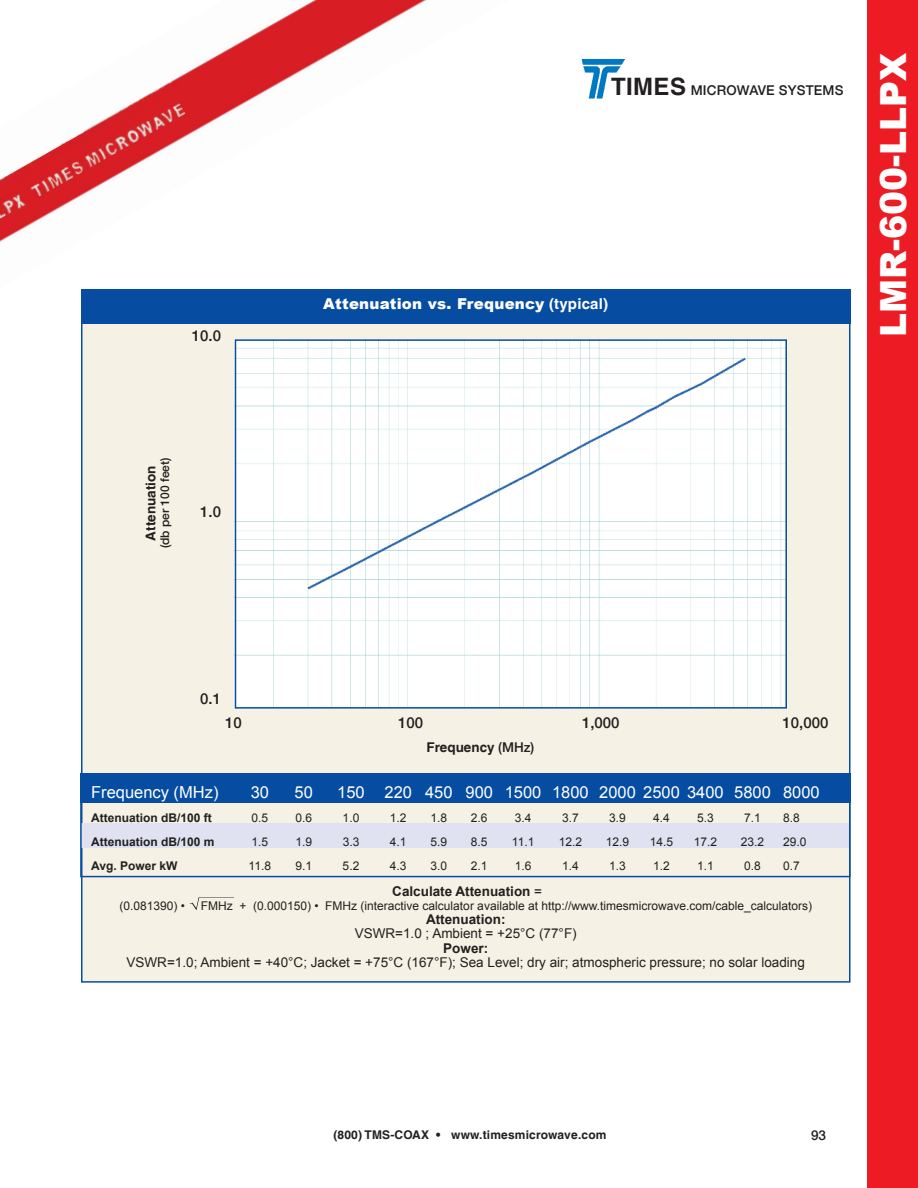
<style>
.page{position:relative;width:918px;height:1188px;background:#fff}
.page>*{position:absolute;margin:0;border:0;box-sizing:border-box;transform-origin:0 0}
.t1{font:900 36px "Arial";color:#fff}
.t2{font:16.5px "Arial";color:#fff}
.t3{font:900 15px "Arial";letter-spacing:.015em;color:#fff}
.t4{font:500 15px "Helvetica Neue LT";color:#221f1f}
.t5{font:13.5px "Arial";color:#221f1f}
.t6{font:700 13.5px "Arial";color:#221f1f}
.t7{font:700 13.5px "Helvetica LT";color:#221f1f}
.t8{font:500 13.5px "Helvetica Neue LT";letter-spacing:.015em;color:#221f1f}
.t9{font:12px "Arial";color:#221f1f}
.t10{font:700 12px "Arial";color:#221f1f}
.t11{font:700 12px "Helvetica LT";letter-spacing:.015em;color:#221f1f}
.t12{font:500 12px "Helvetica Neue LT";color:#221f1f}
.s1{font-family:"Helvetica LT";font-weight:700;font-size:24px}
.s2{font-family:"Helvetica LT";font-weight:700}
.s3{font-family:"Helvetica Neue LT";font-weight:500}
.s4{font-weight:400}
</style>
<div class="page">
<img style="left:582px;top:59px;width:43px;height:39px">
<img style="left:0;top:0;width:427px;height:243px">
<div style="left:867px;top:0;width:51px;height:1188px;background:#ed1c24"></div>
<div style="left:81px;top:320px;width:770px;height:663px;background:#f5f2e5;border:2px solid #064da1"></div>
<div style="left:81px;top:289px;width:770px;height:35px;background:#064da1"></div>
<div style="left:80px;top:823px;width:770px;height:25px;background:#e0e2f1"></div>
<div style="left:80px;top:773px;width:771px;height:30px;background:#064da1"></div>
<div style="left:80px;top:774px;width:771px;height:103px;border:2px solid #064da1"></div>
<img style="left:238px;top:342px;width:546px;height:364px">
<div style="left:235px;top:339px;width:552px;height:370px;border:2px solid #064da1"></div>
<svg style="left:190px;top:897px;width:43px;height:13px"></svg>
<p class="t4" style="left:192px;top:330px;width:31px">10.0</p>
<p class="t7" style="left:146px;top:541px;width:76px;rotate:-90deg">Attenuation</p>
<p class="t12" style="left:160px;top:548px;width:92px;rotate:-90deg">(db per 100 feet)</p>
<p class="t4" style="left:200px;top:506px;width:22px">1.0</p>
<p class="t8" style="left:611px;top:82px;width:234px"><span class="s1">TIMES</span> MICROWAVE SYSTEMS</p>
<p class="t3" style="left:323px;top:298px;width:286px">Attenuation vs. Frequency <span class="s2">(typical)</span></p>
<h1 class="t1" style="left:880px;top:337px;width:286px;rotate:-90deg">LMR-600-LLPX</h1>
<p class="t4" style="left:200px;top:693px;width:22px">0.1</p>
<p class="t4" style="left:225px;top:717px;width:18px">10</p>
<p class="t4" style="left:398px;top:717px;width:27px">100</p>
<p class="t4" style="left:582px;top:717px;width:39px">1,000</p>
<p class="t4" style="left:783px;top:717px;width:47px">10,000</p>
<p class="t7" style="left:426px;top:742px;width:109px">Frequency <span class="s3">(MHz)</span></p>
<h2 class="t2" style="left:91px;top:786px;width:129px">Frequency (MHz)</h2>
<h2 class="t2" style="left:251px;top:786px;width:20px">30</h2>
<h2 class="t2" style="left:295px;top:786px;width:20px">50</h2>
<h2 class="t2" style="left:337px;top:786px;width:484px">150 220 450 900 1500 1800 2000 2500 3400 5800 8000</h2>
<p class="t10" style="left:91px;top:813px;width:122px">Attenuation dB/100 ft</p>
<p class="t9" style="left:252px;top:813px;width:18px">0.5</p>
<p class="t9" style="left:295px;top:813px;width:18px">0.6</p>
<p class="t9" style="left:343px;top:813px;width:18px">1.0</p>
<p class="t9" style="left:390px;top:813px;width:18px">1.2</p>
<p class="t9" style="left:430px;top:813px;width:18px">1.8</p>
<p class="t9" style="left:471px;top:813px;width:18px">2.6</p>
<p class="t9" style="left:515px;top:813px;width:18px">3.4</p>
<p class="t9" style="left:562px;top:813px;width:18px">3.7</p>
<p class="t9" style="left:609px;top:813px;width:18px">3.9</p>
<p class="t9" style="left:653px;top:813px;width:18px">4.4</p>
<p class="t9" style="left:697px;top:813px;width:18px">5.3</p>
<p class="t9" style="left:744px;top:813px;width:18px">7.1</p>
<p class="t9" style="left:783px;top:813px;width:18px">8.8</p>
<p class="t10" style="left:91px;top:837px;width:125px">Attenuation dB/100 m</p>
<p class="t9" style="left:252px;top:837px;width:18px">1.5</p>
<p class="t9" style="left:295px;top:837px;width:18px">1.9</p>
<p class="t9" style="left:343px;top:837px;width:18px">3.3</p>
<p class="t9" style="left:390px;top:837px;width:18px">4.1</p>
<p class="t9" style="left:430px;top:837px;width:18px">5.9</p>
<p class="t9" style="left:471px;top:837px;width:18px">8.5</p>
<p class="t9" style="left:512px;top:837px;width:24px">11.1</p>
<p class="t9" style="left:559px;top:837px;width:25px">12.2</p>
<p class="t9" style="left:606px;top:837px;width:25px">12.9</p>
<p class="t9" style="left:650px;top:837px;width:25px">14.5</p>
<p class="t9" style="left:694px;top:837px;width:25px">17.2</p>
<p class="t9" style="left:741px;top:837px;width:25px">23.2</p>
<p class="t9" style="left:783px;top:837px;width:25px">29.0</p>
<p class="t10" style="left:91px;top:861px;width:88px">Avg. Power kW</p>
<p class="t9" style="left:249px;top:861px;width:24px">11.8</p>
<p class="t9" style="left:295px;top:861px;width:18px">9.1</p>
<p class="t9" style="left:343px;top:861px;width:18px">5.2</p>
<p class="t9" style="left:390px;top:861px;width:18px">4.3</p>
<p class="t9" style="left:430px;top:861px;width:18px">3.0</p>
<p class="t9" style="left:471px;top:861px;width:18px">2.1</p>
<p class="t9" style="left:515px;top:861px;width:18px">1.6</p>
<p class="t9" style="left:562px;top:861px;width:18px">1.4</p>
<p class="t9" style="left:609px;top:861px;width:18px">1.3</p>
<p class="t9" style="left:653px;top:861px;width:18px">1.2</p>
<p class="t9" style="left:697px;top:861px;width:18px">1.1</p>
<p class="t9" style="left:744px;top:861px;width:18px">0.8</p>
<p class="t9" style="left:783px;top:861px;width:18px">0.7</p>
<p class="t6" style="left:392px;top:886px;width:151px">Calculate Attenuation <span class="s4">=</span></p>
<p class="t9" style="left:119px;top:898px;width:67px">(0.081390) •</p>
<p class="t9" style="left:201px;top:898px;width:613px">FMHz + (0.000150) • FMHz (interactive calculator available at http://www.timesmicrowave.com/cable_calculators)</p>
<p class="t6" style="left:426px;top:914px;width:81px">Attenuation:</p>
<p class="t5" style="left:355px;top:929px;width:224px">VSWR=1.0 ; Ambient = +25°C (77°F)</p>
<p class="t6" style="left:443px;top:943px;width:47px">Power:</p>
<p class="t5" style="left:127px;top:957px;width:680px">VSWR=1.0; Ambient = +40°C; Jacket = +75°C (167°F); Sea Level; dry air; atmospheric pressure; no solar loading</p>
<p class="t11" style="left:333px;top:1128px;width:275px">(800) TMS-COAX • www.timesmicrowave.com</p>
<p class="t8" style="left:811px;top:1127px;width:17px">93</p>
</div>
